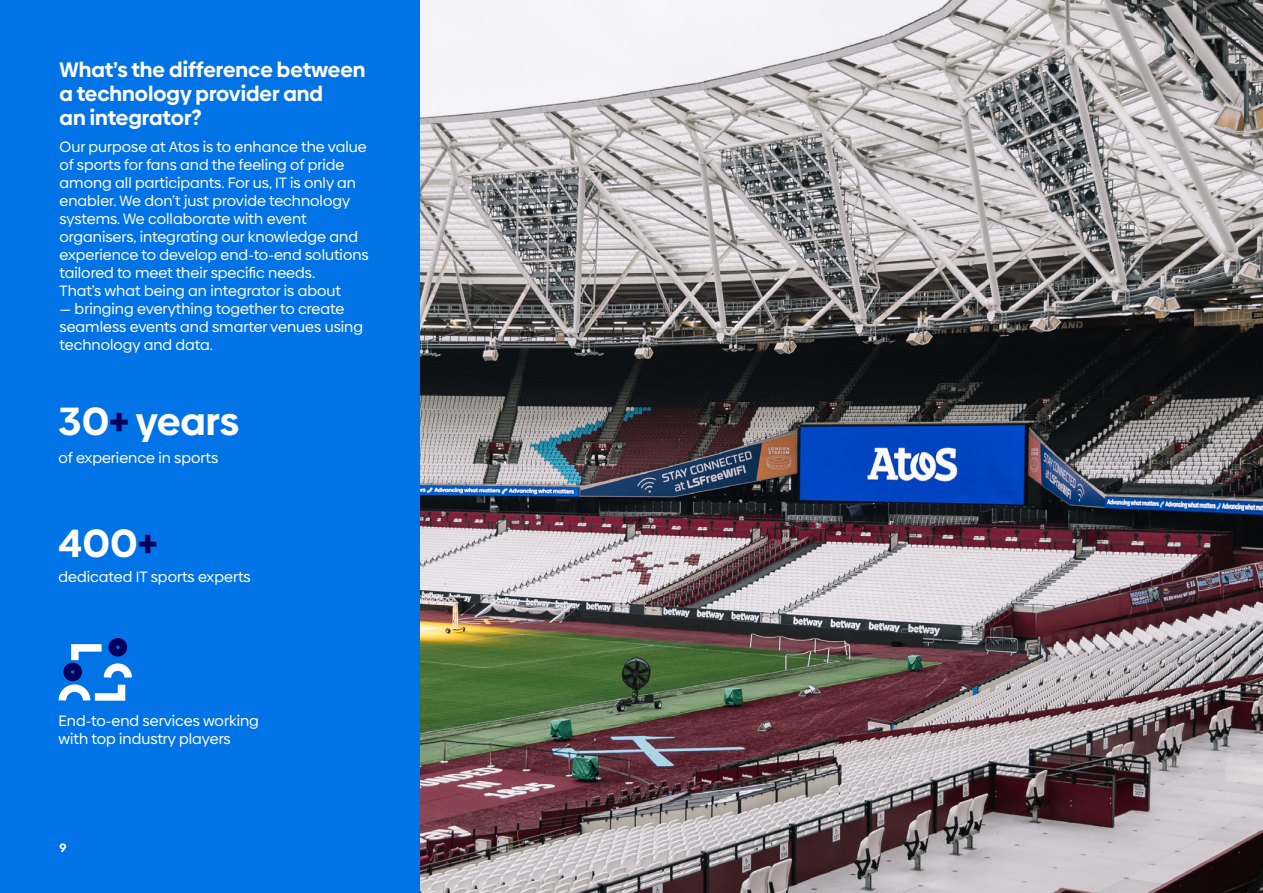
<style>
.page{position:relative;width:1263px;height:893px;background:#fff}
.page>*{position:absolute;margin:0;border:0;box-sizing:border-box;transform-origin:0 0}
.t1{font:700 39.3px "Biennale";color:#fff}
.H3_-_Subtitle_-_20_pt{font:700 21px/24px "Biennale";color:#fff}
.P_-_Body_Copy_WHITE{font:15px/18px "Biennale";color:#fff}
.t2{font:700 12px "Biennale";color:#fff}
.s1{color:#00005c}
</style>
<div class="page">
<div style="left:0;top:0;width:420px;height:893px;background:#0073e6"></div>
<img style="left:420px;top:0;width:843px;height:893px">
<div style="left:109px;top:638px;width:18px;height:18px;border:8px solid #00005c;border-radius:50%"></div>
<svg style="left:58px;top:640px;width:74px;height:61px"></svg>
<h3 class="H3_-_Subtitle_-_20_pt" style="left:60px;top:58px;width:308px">What’s the difference between a technology provider and<br>an integrator?</h3>
<p class="P_-_Body_Copy_WHITE" style="left:60px;top:137px;width:311px">Our purpose at Atos is to enhance the value of sports for fans and the feeling of pride among all participants. For us, IT is only an enabler. We don’t just provide technology systems. We collaborate with event organisers, integrating our knowledge and experience to develop end-to-end solutions tailored to meet their specific needs.<br>That’s what being an integrator is about</p>
<p class="P_-_Body_Copy_WHITE" style="left:60px;top:299px;width:305px">— bringing everything together to create seamless events and smarter venues using technology and data.</p>
<h1 class="t1" style="left:59px;top:396px;width:182px">30<span class="s1">+</span> years</h1>
<p class="P_-_Body_Copy_WHITE" style="left:59px;top:448px;width:161px">of experience in sports</p>
<h1 class="t1" style="left:59px;top:518px;width:100px">400<span class="s1">+</span></h1>
<p class="P_-_Body_Copy_WHITE" style="left:59px;top:568px;width:194px">dedicated IT sports experts</p>
<p class="P_-_Body_Copy_WHITE" style="left:59px;top:711px;width:202px">End-to-end services working with top industry players</p>
<p class="t2" style="left:60px;top:840px;width:9px">9</p>
</div>
